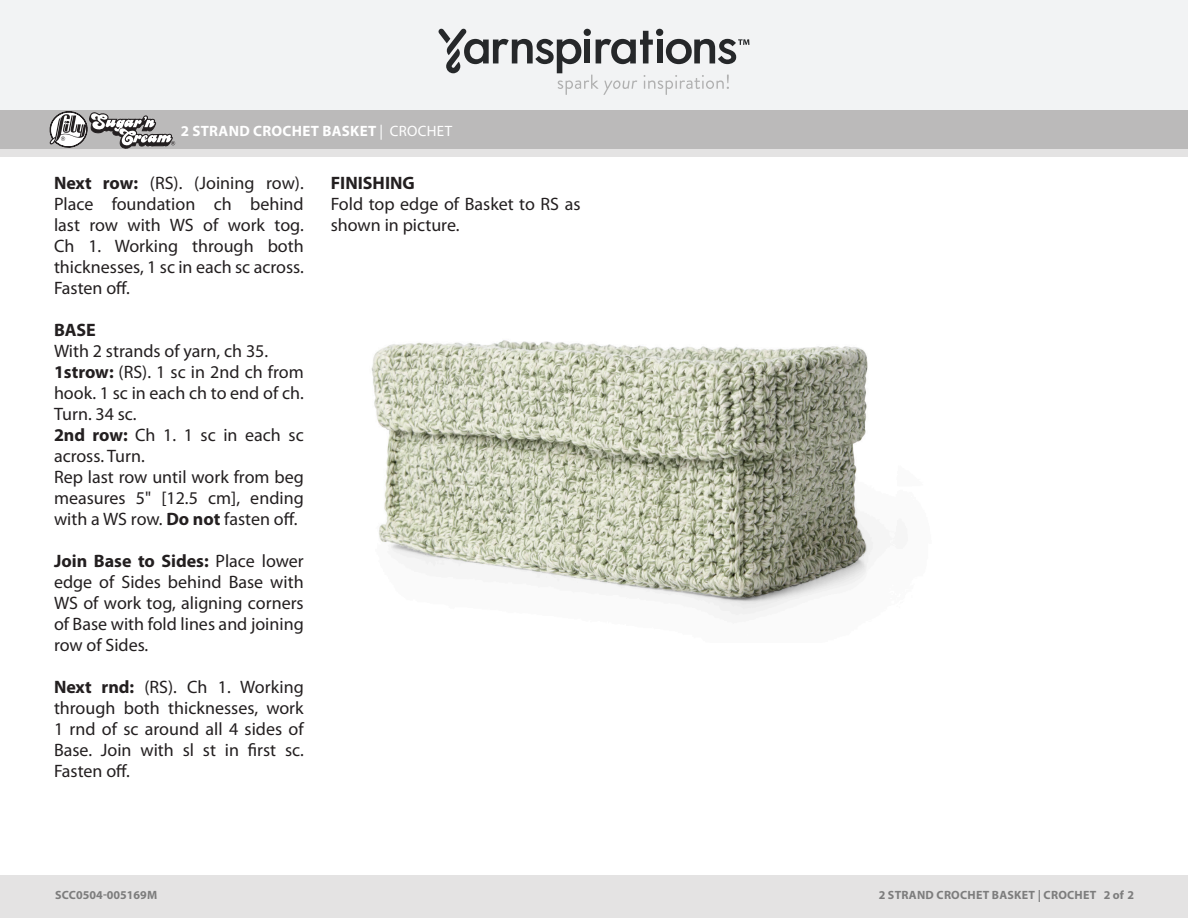
<style>
.page{position:relative;width:1188px;height:918px;background:#fff}
.page>*{position:absolute;margin:0;border:0;box-sizing:border-box;transform-origin:0 0}
.t1{font:18px/21px "Myriad Pro";color:#231f20;text-align:justify}
.t2{font:700 18px "Myriad Pro";color:#231f20}
.Pattern_Title{font:700 15px "Myriad Pro";letter-spacing:.02em;color:#fff}
.t3{font:700 12px "Myriad Pro";letter-spacing:.015em;color:#7d7d7d}
.s1{font-weight:400}
.s2{font-weight:700}
</style>
<div class="page">
<div style="left:0;top:875px;width:1188px;height:43px;background:#e4e3e3"></div>
<div style="left:0;top:149px;width:1188px;height:9px;background:#e4e3e3"></div>
<div style="left:0;top:0;width:1188px;height:111px;background:#f2f3f4"></div>
<div style="left:0;top:111px;width:1188px;height:38px;background:#bbbaba"></div>
<svg style="left:48px;top:110px;width:127px;height:39px"></svg>
<svg style="left:438px;top:29px;width:311px;height:66px"></svg>
<img style="left:371px;top:340px;width:503px;height:276px">
<p class="Pattern_Title" style="left:181px;top:121px;width:273px">2 STRAND CROCHET BASKET <span class="s1">| CROCHET</span></p>
<p class="t1" style="left:54px;top:172px;width:251px"><span class="s2">Next row:</span> (RS). (Joining row).<br>Place foundation ch behind last row with WS of work tog.<br>Ch 1. Working through both thicknesses, 1 sc in each sc across.<br>Fasten off.</p>
<p class="t2" style="left:54px;top:318px;width:43px">BASE</p>
<p class="t1" style="left:54px;top:340px;width:216px">With 2 strands of yarn, ch 35.</p>
<p class="t1" style="left:54px;top:361px;width:251px"><span class="s2">1strow:</span> (RS). 1 sc in 2nd ch from hook. 1 sc in each ch to end of ch.<br>Turn. 34 sc.</p>
<p class="t1" style="left:54px;top:424px;width:251px"><span class="s2">2nd row:</span> Ch 1. 1 sc in each sc across. Turn.</p>
<p class="t1" style="left:54px;top:466px;width:251px">Rep last row until work from beg measures 5" [12.5 cm], ending with a WS row. <span class="s2">Do not</span> fasten off.</p>
<p class="t1" style="left:54px;top:550px;width:251px"><span class="s2">Join Base to Sides:</span> Place lower edge of Sides behind Base with WS of work tog, aligning corners of Base with fold lines and joining row of Sides.</p>
<p class="t1" style="left:54px;top:676px;width:251px"><span class="s2">Next rnd:</span> (RS). Ch 1. Working through both thicknesses, work 1 rnd of sc around all 4 sides of Base. Join with sl st in first sc.<br>Fasten off.</p>
<p class="t2" style="left:331px;top:171px;width:86px">FINISHING</p>
<p class="t1" style="left:331px;top:193px;width:251px">Fold top edge of Basket to RS as shown in picture.</p>
<p class="t3" style="left:55px;top:887px;width:103px">SCC0504-005169M</p>
<p class="t3" style="left:879px;top:887px;width:190px">2 STRAND CROCHET BASKET | CRO</p>
<p class="t3" style="left:1030px;top:887px;width:82px">X | CROCHET 1</p>
<p class="t3" style="left:1127px;top:887px;width:9px">X</p>
<p class="t3" style="left:1104px;top:887px;width:32px">2 of 2</p>
<p class="t3" style="left:60px;top:887px;width:26px">KU #</p>
</div>
